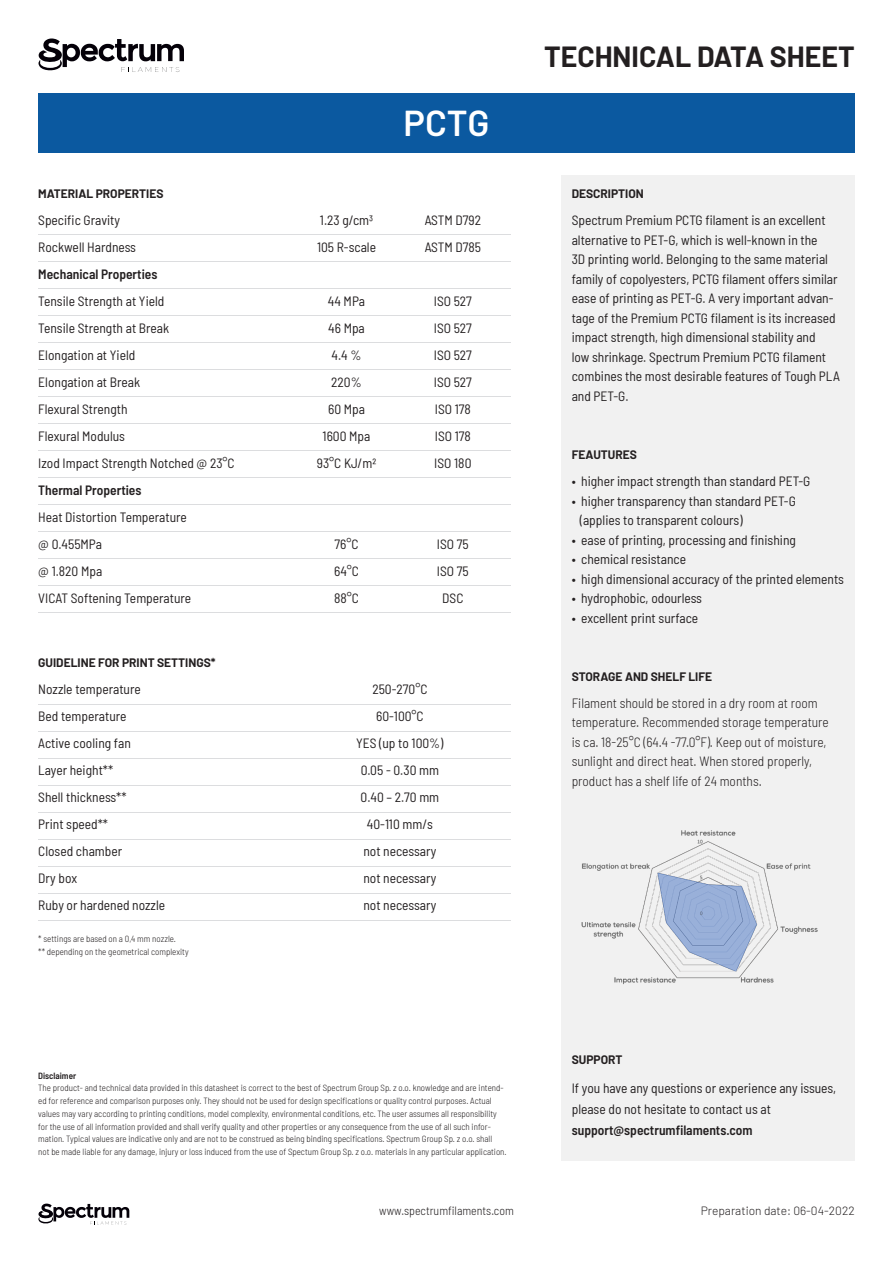
<style>
.page{position:relative;width:893px;height:1263px;background:#fff}
.page>*{position:absolute;margin:0;border:0;box-sizing:border-box;transform-origin:0 0}
.t1{font:600 36px "Barlow";color:#fff}
.t2{font:700 28.5px "Barlow";color:#231f20}
.t3{font:semi-condensed 13.5px/19.5px "Barlow";color:#231f20}
.t4{font:300 semi-condensed 13.5px/19.5px "Barlow";color:#231f20}
.t5{font:600 semi-condensed 13.5px "Barlow";color:#231f20}
.t6{font:700 12px "Barlow";color:#231f20}
.t7{font:300 12px "Barlow";color:#231f20}
.t8{font:300 semi-condensed 12px "Barlow";color:#231f20}
.t9{font:300 semi-condensed 9px/12.8px "Barlow";color:#231f20}
.t10{font:600 semi-condensed 9px "Barlow";color:#231f20}
.s1{font-weight:600}
</style>
<div class="page">
<div style="left:561px;top:175px;width:294px;height:985px;background:#f1f1f1"></div>
<div style="left:38px;top:94px;width:817px;height:59px;background:#0b59a0"></div>
<svg style="left:38px;top:39px;width:146px;height:33px"></svg>
<svg style="left:38px;top:1203px;width:91px;height:21px"></svg>
<hr style="left:38px;top:234px;width:472px;height:1px;background:#dcdddf">
<hr style="left:38px;top:261px;width:472px;height:1px;background:#dcdddf">
<hr style="left:38px;top:288px;width:472px;height:1px;background:#dcdddf">
<hr style="left:38px;top:315px;width:472px;height:1px;background:#dcdddf">
<hr style="left:38px;top:342px;width:472px;height:1px;background:#dcdddf">
<hr style="left:38px;top:369px;width:472px;height:1px;background:#dcdddf">
<hr style="left:38px;top:396px;width:472px;height:1px;background:#dcdddf">
<hr style="left:38px;top:423px;width:472px;height:1px;background:#dcdddf">
<hr style="left:38px;top:450px;width:472px;height:1px;background:#dcdddf">
<hr style="left:38px;top:477px;width:472px;height:1px;background:#dcdddf">
<hr style="left:38px;top:504px;width:472px;height:1px;background:#dcdddf">
<hr style="left:38px;top:531px;width:472px;height:1px;background:#dcdddf">
<hr style="left:38px;top:558px;width:472px;height:1px;background:#dcdddf">
<hr style="left:38px;top:585px;width:472px;height:1px;background:#dcdddf">
<hr style="left:38px;top:612px;width:472px;height:1px;background:#dcdddf">
<img style="left:581px;top:830px;width:237px;height:155px">
<hr style="left:38px;top:704px;width:472px;height:1px;background:#dcdddf">
<hr style="left:38px;top:731px;width:472px;height:1px;background:#dcdddf">
<hr style="left:38px;top:758px;width:472px;height:1px;background:#dcdddf">
<hr style="left:38px;top:785px;width:472px;height:1px;background:#dcdddf">
<hr style="left:38px;top:812px;width:472px;height:1px;background:#dcdddf">
<hr style="left:38px;top:839px;width:472px;height:1px;background:#dcdddf">
<hr style="left:38px;top:866px;width:472px;height:1px;background:#dcdddf">
<hr style="left:38px;top:893px;width:472px;height:1px;background:#dcdddf">
<hr style="left:38px;top:920px;width:472px;height:1px;background:#dcdddf">
<p class="t6" style="left:38px;top:185px;width:127px">MATERIAL PROPERTIES</p>
<p class="t3" style="left:38px;top:210px;width:83px">Specific Gravity</p>
<p class="t3" style="left:38px;top:237px;width:99px">Rockwell Hardness</p>
<p class="t5" style="left:38px;top:265px;width:121px">Mechanical Properties</p>
<p class="t3" style="left:38px;top:291px;width:128px">Tensile Strength at Yield</p>
<p class="t3" style="left:38px;top:318px;width:132px">Tensile Strength at Break</p>
<p class="t3" style="left:38px;top:345px;width:99px">Elongation at Yield</p>
<p class="t3" style="left:38px;top:372px;width:103px">Elongation at Break</p>
<p class="t3" style="left:38px;top:399px;width:91px">Flexural Strength</p>
<p class="t3" style="left:38px;top:426px;width:88px">Flexural Modulus</p>
<p class="t3" style="left:38px;top:453px;width:198px">Izod Impact Strength Notched @ 23°C</p>
<p class="t5" style="left:38px;top:481px;width:105px">Thermal Properties</p>
<p class="t3" style="left:38px;top:507px;width:150px">Heat Distortion Temperature</p>
<p class="t3" style="left:38px;top:534px;width:65px">@ 0.455MPa</p>
<p class="t3" style="left:38px;top:561px;width:66px">@ 1.820 Mpa</p>
<p class="t3" style="left:38px;top:588px;width:154px">VICAT Softening Temperature</p>
<p class="t6" style="left:38px;top:653px;width:179px">GUIDELINE FOR PRINT SETTINGS*</p>
<p class="t3" style="left:38px;top:678px;width:104px">Nozzle temperature</p>
<p class="t3" style="left:38px;top:705px;width:90px">Bed temperature</p>
<p class="t3" style="left:38px;top:732px;width:94px">Active cooling fan</p>
<p class="t3" style="left:38px;top:759px;width:76px">Layer height**</p>
<p class="t3" style="left:38px;top:786px;width:90px">Shell thickness**</p>
<p class="t3" style="left:38px;top:813px;width:71px">Print speed**</p>
<p class="t3" style="left:38px;top:840px;width:85px">Closed chamber</p>
<p class="t3" style="left:38px;top:867px;width:40px">Dry box</p>
<p class="t3" style="left:38px;top:894px;width:128px">Ruby or hardened nozzle</p>
<p class="t9" style="left:38px;top:931px;width:139px">* settings are based on a 0,4 mm nozzle.</p>
<p class="t9" style="left:38px;top:945px;width:152px">** depending on the geometrical complexity</p>
<p class="t1" style="left:403px;top:97px;width:88px">PCTG</p>
<p class="t3" style="left:320px;top:210px;width:55px">1.23 g/cm3</p>
<p class="t3" style="left:317px;top:237px;width:61px">105 R-scale</p>
<p class="t3" style="left:328px;top:291px;width:39px">44 MPa</p>
<p class="t3" style="left:328px;top:318px;width:38px">46 Mpa</p>
<p class="t3" style="left:332px;top:345px;width:31px">4.4 %</p>
<p class="t3" style="left:331px;top:372px;width:32px">220%</p>
<p class="t3" style="left:328px;top:399px;width:38px">60 Mpa</p>
<p class="t3" style="left:323px;top:426px;width:49px">1600 Mpa</p>
<p class="t3" style="left:317px;top:453px;width:61px">93°C KJ/m2</p>
<p class="t3" style="left:335px;top:534px;width:25px">76°C</p>
<p class="t3" style="left:334px;top:561px;width:26px">64°C</p>
<p class="t3" style="left:334px;top:588px;width:26px">88°C</p>
<p class="t3" style="left:425px;top:210px;width:58px">ASTM D792</p>
<p class="t3" style="left:425px;top:237px;width:58px">ASTM D785</p>
<p class="t3" style="left:434px;top:291px;width:40px">ISO 527</p>
<p class="t3" style="left:434px;top:318px;width:40px">ISO 527</p>
<p class="t3" style="left:434px;top:345px;width:40px">ISO 527</p>
<p class="t3" style="left:434px;top:372px;width:40px">ISO 527</p>
<p class="t3" style="left:435px;top:399px;width:38px">ISO 178</p>
<p class="t3" style="left:435px;top:426px;width:38px">ISO 178</p>
<p class="t3" style="left:434px;top:453px;width:39px">ISO 180</p>
<p class="t3" style="left:437px;top:534px;width:33px">ISO 75</p>
<p class="t3" style="left:437px;top:561px;width:33px">ISO 75</p>
<p class="t3" style="left:442px;top:588px;width:23px">DSC</p>
<p class="t3" style="left:372px;top:678px;width:57px">250-270°C</p>
<p class="t3" style="left:376px;top:705px;width:49px">60-100°C</p>
<p class="t3" style="left:356px;top:732px;width:89px">YES (up to 100%)</p>
<p class="t3" style="left:361px;top:759px;width:80px">0.05 - 0.30 mm</p>
<p class="t3" style="left:361px;top:786px;width:80px">0.40 – 2.70 mm</p>
<p class="t3" style="left:367px;top:813px;width:68px">40-110 mm/s</p>
<p class="t3" style="left:363px;top:840px;width:74px">not necessary</p>
<p class="t3" style="left:363px;top:867px;width:74px">not necessary</p>
<p class="t3" style="left:363px;top:894px;width:74px">not necessary</p>
<p class="t2" style="left:544px;top:35px;width:312px">TECHNICAL DATA SHEET</p>
<p class="t6" style="left:572px;top:185px;width:74px">DESCRIPTION</p>
<p class="t3" style="left:572px;top:210px;width:270px">Spectrum Premium PCTG filament is an excellent alternative to PET-G, which is well-known in the<br>3D printing world. Belonging to the same material family of copolyesters, PCTG filament offers similar ease of printing as PET-G. A very important advan&shy;tage of the Premium PCTG filament is its increased impact strength, high dimensional stability and<br>low shrinkage. Spectrum Premium PCTG filament combines the most desirable features of Tough PLA and PET-G.</p>
<p class="t6" style="left:572px;top:446px;width:67px">FEAUTURES</p>
<p class="t3" style="left:572px;top:471px;width:240px">• higher impact strength than standard PET-G</p>
<p class="t3" style="left:580px;top:490px;width:218px;text-indent:-8px">• higher transparency than standard PET-G (applies to transparent colours)</p>
<p class="t3" style="left:572px;top:529px;width:226px">• ease of printing, processing and finishing</p>
<p class="t3" style="left:572px;top:549px;width:116px">• chemical resistance</p>
<p class="t3" style="left:572px;top:568px;width:274px">• high dimensional accuracy of the printed elements</p>
<p class="t3" style="left:572px;top:588px;width:132px">• hydrophobic, odourless</p>
<p class="t3" style="left:572px;top:607px;width:128px">• excellent print surface</p>
<p class="t6" style="left:572px;top:667px;width:142px">STORAGE AND SHELF LIFE</p>
<p class="t4" style="left:572px;top:692px;width:259px">Filament should be stored in a dry room at room temperature. Recommended storage temperature is ca. 18-25°C (64.4 -77.0°F). Keep out of moisture, sunlight and direct heat. When stored properly, product has a shelf life of 24 months.</p>
<p class="t10" style="left:38px;top:1069px;width:39px">Disclaimer</p>
<p class="t9" style="left:38px;top:1081px;width:470px">The product- and technical data provided in this datasheet is correct to the best of Spectrum Group Sp. z o.o. knowledge and are intend&shy;ed for reference and comparison purposes only. They should not be used for design specifications or quality control purposes. Actual values may vary according to printing conditions, model complexity, environmental conditions, etc. The user assumes all responsibility for the use of all information provided and shall verify quality and other properties or any consequence from the use of all such infor&shy;mation. Typical values are indicative only and are not to be construed as being binding specifications. Spectrum Group Sp. z o.o. shall<br>not be made liable for any damage, injury or loss induced from the use of Spectum Group Sp. z o.o. materials in any particular application.</p>
<p class="t6" style="left:572px;top:1051px;width:52px">SUPPORT</p>
<p class="t3" style="left:572px;top:1077px;width:266px;line-height:21px">If you have any questions or experience any issues, please do not hesitate to contact us at <span class="s1">support@spectrumfilaments.com</span></p>
<p class="t8" style="left:379px;top:1202px;width:136px">www.spectrumfilaments.com</p>
<p class="t7" style="left:701px;top:1202px;width:156px">Preparation date: 06-04-2022</p>
</div>
